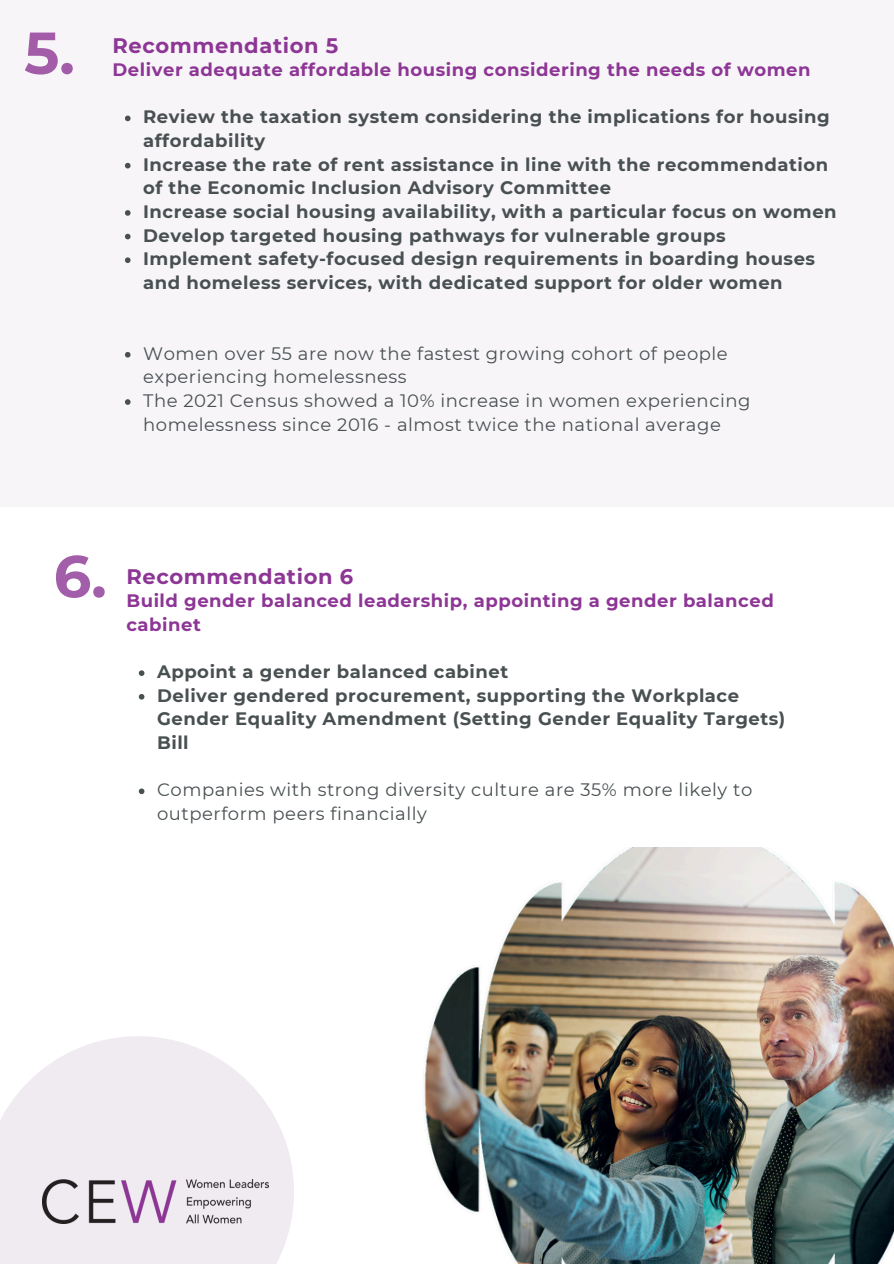
<style>
.page{position:relative;width:894px;height:1264px;background:#fff}
.page>*{position:absolute;margin:0;border:0;box-sizing:border-box;transform-origin:0 0}
.t1{font:700 58.95px "Montserrat";color:#8d3695}
.t2{font:700 21px "Montserrat";letter-spacing:.03em;color:#8d3695}
.t3{font:700 18px/23.7px "Montserrat";letter-spacing:.03em;color:#495052}
.t4{font:18px/23.7px "Montserrat";letter-spacing:.03em;color:#495052}
.t5{font:700 18px/23.7px "Montserrat";letter-spacing:.03em;color:#8d3695}
</style>
<div class="page">
<svg style="left:0;top:1036px;width:294px;height:227px;fill:#efebf1"></svg>
<div style="left:0;top:1px;width:893px;height:506px;background:#f7f5f8"></div>
<img style="left:43px;top:1179px;width:225px;height:44px">
<img style="left:424px;top:847px;width:469px;height:416px">
<svg style="left:139px;top:670px;width:5px;height:6px"></svg>
<svg style="left:139px;top:694px;width:5px;height:5px"></svg>
<svg style="left:139px;top:788px;width:5px;height:6px"></svg>
<svg style="left:125px;top:116px;width:5px;height:5px"></svg>
<svg style="left:125px;top:163px;width:5px;height:5px"></svg>
<svg style="left:125px;top:210px;width:5px;height:6px"></svg>
<svg style="left:125px;top:234px;width:5px;height:5px"></svg>
<svg style="left:125px;top:257px;width:5px;height:6px"></svg>
<svg style="left:125px;top:352px;width:5px;height:5px"></svg>
<svg style="left:125px;top:399px;width:5px;height:6px"></svg>
<h1 class="t1" style="left:24px;top:17px;width:52px">5.</h1>
<p class="t2" style="left:112px;top:32px;width:227px">Recommendation 5</p>
<p class="t5" style="left:112px;top:58px;width:699px">Deliver adequate affordable housing considering the needs of women</p>
<p class="t3" style="left:143px;top:105px;width:688px">Review the taxation system considering the implications for housing affordability</p>
<p class="t3" style="left:143px;top:152px;width:686px">Increase the rate of rent assistance in line with the recommendation of the Economic Inclusion Advisory Committee</p>
<p class="t3" style="left:143px;top:200px;width:695px">Increase social housing availability, with a particular focus on women</p>
<p class="t3" style="left:143px;top:223px;width:584px">Develop targeted housing pathways for vulnerable groups</p>
<p class="t3" style="left:143px;top:247px;width:673px">Implement safety-focused design requirements in boarding houses and homeless services, with dedicated support for older women</p>
<h1 class="t4" style="left:143px;top:341px;width:586px">Women over 55 are now the fastest growing cohort of people experiencing homelessness</h1>
<h2 class="t4" style="left:143px;top:389px;width:608px">The 2021 Census showed a 10% increase in women experiencing homelessness since 2016 - almost twice the national average</h2>
<h1 class="t1" style="left:54px;top:540px;width:55px">6.</h1>
<p class="t2" style="left:126px;top:563px;width:228px">Recommendation 6</p>
<p class="t5" style="left:126px;top:589px;width:648px">Build gender balanced leadership, appointing a gender balanced cabinet</p>
<h1 class="t3" style="left:157px;top:660px;width:352px">Appoint a gender balanced cabinet</h1>
<h2 class="t3" style="left:157px;top:683px;width:629px">Deliver gendered procurement, supporting the Workplace<br>Gender Equality Amendment (Setting Gender Equality Targets)<br>Bill</h2>
<p class="t4" style="left:157px;top:778px;width:596px">Companies with strong diversity culture are 35% more likely to outperform peers financially</p>
</div>
